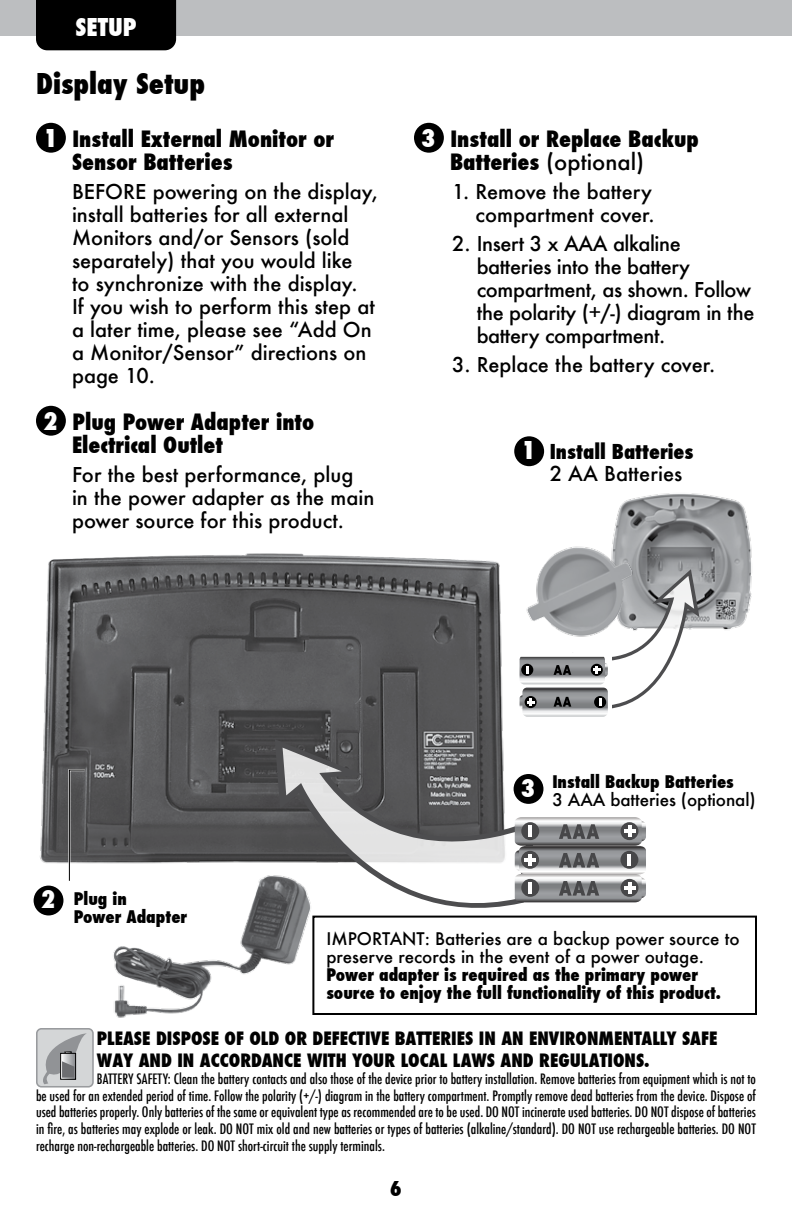
<style>
.page{position:relative;width:792px;height:1224px;background:#fff}
.page>*{position:absolute;margin:0;border:0;box-sizing:border-box;transform-origin:0 0}
.t1{font:800 condensed 28px "Futura";color:#000}
.t2{font:800 condensed 24px "Futura";color:#fff}
.t3{font:800 condensed 22px/23px "Futura";color:#000}
.t4{font:500 22px "Futura";color:#000}
.t5{font:500 20px/23px "Futura";color:#000}
.t6{font:500 20px "Futura";letter-spacing:-.02em;color:#000}
.t7{font:800 condensed 20px/21.2px "Futura";color:#000}
.t8{font:800 condensed 18px/21.6px "Futura";color:#000}
.t9{font:800 condensed 17px/18px "Futura";color:#000}
.t10{font:500 17px/18px "Futura";letter-spacing:-.005em;color:#000}
.t11{font:500 condensed 14px/16.8px "Futura";color:#000}
.s1{font-size:24px;color:#fff}
.s2{font-weight:800;font-stretch:condensed}
.s3{font-weight:500;font-stretch:normal}
.s4{font-weight:800;font-stretch:condensed;font-size:24px;color:#fff}
</style>
<div class="page">
<div style="left:0;top:0;width:792px;height:36px;background:#bcbec0"></div>
<div style="left:36px;top:0;width:140px;height:50px;background:#000"></div>
<div style="left:36px;top:123px;width:30px;height:30px;background:#000;border-radius:50%"></div>
<div style="left:414px;top:123px;width:30px;height:30px;background:#000;border-radius:50%"></div>
<div style="left:37px;top:1029px;width:56px;height:58px;background:#d4d6d7;border-radius:5px"></div>
<div style="left:36px;top:1028px;width:58px;height:60px;border:2px solid #999b9e;border-radius:5px"></div>
<svg style="left:38px;top:1033px;width:49px;height:51px"></svg>
<div style="left:36px;top:406px;width:30px;height:30px;background:#000;border-radius:50%"></div>
<div style="left:312px;top:916px;width:445px;height:99px;border:2px solid #000"></div>
<div style="left:34px;top:886px;width:29px;height:29px;background:#000;border-radius:50%"></div>
<div style="left:514px;top:774px;width:29px;height:30px;background:#000;border-radius:50%"></div>
<img style="left:40px;top:553px;width:463px;height:311px">
<svg style="left:67px;top:768px;width:20px;height:113px;background:#727273"></svg>
<svg style="left:313px;top:915px;width:220px;height:2px"></svg>
<svg style="left:275px;top:739px;width:262px;height:169px"></svg>
<svg style="left:515px;top:817px;width:131px;height:85px"></svg>
<img style="left:612px;top:493px;width:140px;height:137px">
<img style="left:542px;top:543px;width:100px;height:26px">
<svg style="left:520px;top:569px;width:179px;height:148px"></svg>
<div style="left:514px;top:436px;width:30px;height:30px;background:#000;border-radius:50%"></div>
<img style="left:113px;top:871px;width:200px;height:147px">
<p class="t2" style="left:76px;top:10px;width:63px">SETUP</p>
<p class="t1" style="left:36px;top:64px;width:171px">Display Setup</p>
<h4 class="t3" style="left:43px;top:127px;width:292px"><span class="s1">1</span> Install External Monitor or</h4>
<h4 class="t3" style="left:421px;top:127px;width:279px"><span class="s1">3</span> Install or Replace Backup</h4>
<p class="t3" style="left:72px;top:150px;width:162px">Sensor Batteries</p>
<p class="t4" style="left:450px;top:146px;width:196px"><span class="s2">Batteries</span> (optional)</p>
<p class="t5" style="left:72px;top:179px;width:308px">BEFORE powering on the display,</p>
<p class="t5" style="left:452px;top:179px;width:202px">1. Remove the battery</p>
<p class="t5" style="left:72px;top:202px;width:278px">install batteries for all external</p>
<p class="t5" style="left:476px;top:202px;width:181px">compartment cover.</p>
<p class="t5" style="left:72px;top:225px;width:279px">Monitors and/or Sensors (sold</p>
<p class="t6" style="left:452px;top:230px;width:230px">2. Insert 3 x AAA alkaline</p>
<p class="t5" style="left:72px;top:248px;width:282px">separately) that you would like</p>
<p class="t6" style="left:477px;top:253px;width:215px">batteries into the battery</p>
<p class="t5" style="left:72px;top:271px;width:287px">to synchronize with the display.</p>
<p class="t6" style="left:477px;top:276px;width:276px">compartment, as shown. Follow</p>
<p class="t5" style="left:72px;top:294px;width:304px">If you wish to perform this step at</p>
<p class="t6" style="left:477px;top:299px;width:279px">the polarity (+/-) diagram in the</p>
<p class="t5" style="left:72px;top:317px;width:301px">a later time, please see “Add On</p>
<p class="t6" style="left:477px;top:322px;width:190px">battery compartment.</p>
<p class="t5" style="left:72px;top:340px;width:296px">a Monitor/Sensor” directions on</p>
<p class="t5" style="left:452px;top:352px;width:265px">3. Replace the battery cover.</p>
<p class="t5" style="left:72px;top:363px;width:84px">page 10.</p>
<p class="t3" style="left:72px;top:410px;width:244px;text-indent:-29px"><span class="s1">2</span> Plug Power Adapter into<br>Electrical Outlet</p>
<p class="t5" style="left:72px;top:462px;width:304px">For the best performance, plug<br>in the power adapter as the main power source for this product.</p>
<p class="t9" style="left:74px;top:890px;width:115px;text-indent:-33px"><span class="s1">2</span> Plug in<br>Power Adapter</p>
<p class="t2" style="left:521px;top:434px;width:16px">1</p>
<p class="t7" style="left:550px;top:441px;width:145px">Install Batteries<br><span class="s3">2 AA Batteries</span></p>
<p class="t10" style="left:552px;top:772px;width:205px;text-indent:-32px"><span class="s4">3</span> <span class="s2">Install Backup Batteries<br></span>3 AAA batteries (optional)</p>
<p class="t9" style="left:326px;top:930px;width:415px"><span class="s3">IMPORTANT: Batteries are a backup power source to preserve records in the event of a power outage.<br></span>Power adapter is required as the primary power source to enjoy the full functionality of this product.</p>
<p class="t8" style="left:97px;top:1028px;width:622px">PLEASE DISPOSE OF OLD OR DEFECTIVE BATTERIES IN AN ENVIRONMENTALLY SAFE<br>WAY AND IN ACCORDANCE WITH YOUR LOCAL LAWS AND REGULATIONS.</p>
<p class="t11" style="left:97px;top:1070px;width:661px">BATTERY SAFETY: Clean the battery contacts and also those of the device prior to battery installation. Remove batteries from equipment which is not to</p>
<p class="t11" style="left:36px;top:1087px;width:722px">be used for an extended period of time. Follow the polarity (+/-) diagram in the battery compartment. Promptly remove dead batteries from the device. Dispose of used batteries properly. Only batteries of the same or equivalent type as recommended are to be used. DO NOT incinerate used batteries. DO NOT dispose of batteries</p>
<p class="t11" style="left:36px;top:1121px;width:721px">in fire, as batteries may explode or leak. DO NOT mix old and new batteries or types of batteries (alkaline/standard). DO NOT use rechargeable batteries. DO NOT</p>
<p class="t11" style="left:36px;top:1138px;width:350px">recharge non-rechargeable batteries. DO NOT short-circuit the supply terminals.</p>
<h3 class="t7" style="left:390px;top:1178px;width:14px">6</h3>
</div>
